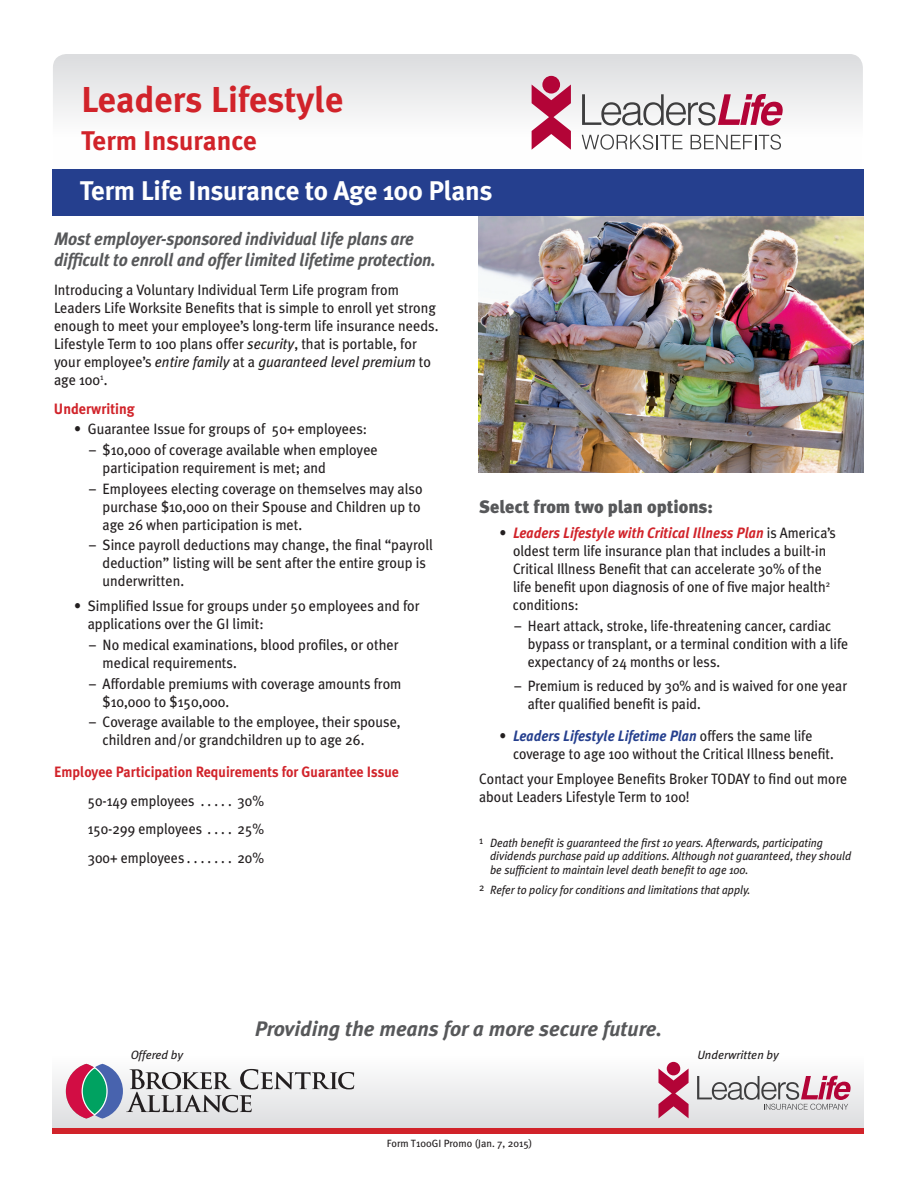
<style>
.page{position:relative;width:918px;height:1188px;background:#fff}
.page>*{position:absolute;margin:0;border:0;box-sizing:border-box;transform-origin:0 0}
.t1{font:700 36px "Meta Plus";color:#d1232a}
.t2{font:700 27px "Meta Plus";letter-spacing:-.01em;color:#fff}
.t3{font:700 27px "Meta Plus";color:#d1232a}
.t4{font:italic 700 21px "Meta Plus";color:#57585a}
.t5{font:italic 700 18px/21px "Meta Plus";letter-spacing:-.01em;color:#57585a;scale:.95 1}
.t6{font:900 18px "Meta Plus";color:#57585a}
.t7{font:15px/18px "Meta Plus";color:#231f20;scale:.95 1}
.t8{font:15px/18px "Meta Plus";color:#231f20;scale:.93 1}
.t9{font:700 15px "Meta Plus";color:#d1232a;scale:.93 1}
.t10{font:700 15px "Meta Plus";color:#d1232a;scale:.95 1}
.t11{font:italic 12px/13.5px "Meta Plus";color:#231f20;scale:.93 1}
.t12{font:italic 12px "Meta Plus";color:#231f20}
.t13{font:10.5px "Meta Plus";color:#231f20}
.s1{font-style:italic}
.s2{font-weight:700;font-style:italic;color:#d1232a}
.s3{font-weight:700;font-style:italic;color:#253f8e}
</style>
<div class="page">
<img style="left:478px;top:216px;width:386px;height:256px">
<div style="left:53px;top:1056px;width:811px;height:73px;background:linear-gradient(to bottom,#fefefe,#dcdddf)"></div>
<svg style="left:53px;top:54px;width:810px;height:127px"></svg>
<svg style="left:582px;top:94px;width:201px;height:32px"></svg>
<div style="left:542px;top:76px;width:18px;height:18px;background:#b30437;border-radius:50%"></div>
<svg style="left:532px;top:85px;width:39px;height:65px"></svg>
<svg style="left:582px;top:134px;width:101px;height:16px"></svg>
<svg style="left:691px;top:134px;width:90px;height:16px"></svg>
<div style="left:53px;top:1129px;width:811px;height:5px;background:#d1232a"></div>
<div style="left:53px;top:169px;width:811px;height:47px;background:#253f8e"></div>
<svg style="left:66px;top:1064px;width:288px;height:55px"></svg>
<svg style="left:697px;top:1076px;width:154px;height:34px"></svg>
<div style="left:667px;top:1062px;width:13px;height:13px;background:#b30437;border-radius:50%"></div>
<svg style="left:658px;top:1069px;width:31px;height:49px;background:#c95f7e"></svg>
<h1 class="t1" style="left:81px;top:79px;width:264px">Leaders Lifestyle</h1>
<h2 class="t3" style="left:81px;top:125px;width:177px">Term Insurance</h2>
<h2 class="t2" style="left:80px;top:175px;width:414px">Term Life Insurance to Age 100 Plans</h2>
<p class="t5" style="left:54px;top:228px;width:403px">Most employer-sponsored individual life plans are difficult to enroll and offer limited lifetime protection.</p>
<p class="t7" style="left:54px;top:281px;width:406px">Introducing a Voluntary Individual Term Life program from Leaders Life Worksite Benefits that is simple to enroll yet strong enough to meet your employee’s long-term life insurance needs.<br>Lifestyle Term to 100 plans offer <span class="s1">security</span>, that is portable, for your employee’s <span class="s1">entire family</span> at a <span class="s1">guaranteed level premium</span> to age 100<sup>1</sup>.</p>
<p class="t10" style="left:54px;top:400px;width:86px">Underwriting</p>
<p class="t7" style="left:74px;top:420px;width:310px">• Guarantee Issue for groups of 50+ employees:</p>
<p class="t7" style="left:103px;top:441px;width:291px;text-indent:-13px">– $10,000 of coverage available when employee participation requirement is met; and</p>
<p class="t7" style="left:103px;top:479px;width:338px;text-indent:-13px">– Employees electing coverage on themselves may also purchase $10,000 on their Spouse and Children up to age 26 when participation is met.</p>
<p class="t7" style="left:103px;top:536px;width:349px;text-indent:-13px">– Since payroll deductions may change, the final “payroll deduction” listing will be sent after the entire group is underwritten.</p>
<p class="t7" style="left:88px;top:597px;width:351px;text-indent:-13px">• Simplified Issue for groups under 50 employees and for applications over the GI limit:</p>
<p class="t7" style="left:103px;top:636px;width:313px;text-indent:-13px">– No medical examinations, blood profiles, or other medical requirements.</p>
<p class="t7" style="left:103px;top:674px;width:316px;text-indent:-13px">– Affordable premiums with coverage amounts from $10,000 to $150,000.</p>
<p class="t7" style="left:103px;top:713px;width:315px;text-indent:-13px">– Coverage available to the employee, their spouse, children and/or grandchildren up to age 26.</p>
<p class="t9" style="left:54px;top:763px;width:372px">Employee Participation Requirements for Guarantee Issue</p>
<p class="t8" style="left:88px;top:791px;width:120px">50-149 employees ......</p>
<p class="t8" style="left:237px;top:791px;width:30px">30%</p>
<p class="t8" style="left:88px;top:820px;width:128px">150-299 employees .....</p>
<p class="t8" style="left:238px;top:820px;width:30px">25%</p>
<p class="t8" style="left:88px;top:849px;width:112px">300+ employees .......</p>
<p class="t8" style="left:237px;top:849px;width:30px">20%</p>
<p class="t6" style="left:479px;top:496px;width:235px">Select from two plan options:</p>
<p class="t7" style="left:513px;top:524px;width:342px;text-indent:-13px">• <span class="s2">Leaders Lifestyle with Critical Illness Plan</span> is America’s oldest term life insurance plan that includes a built-in Critical Illness Benefit that can accelerate 30% of the life benefit upon diagnosis of one of five major health<sup>2 </sup>conditions:</p>
<p class="t7" style="left:528px;top:616px;width:339px;text-indent:-14px">– Heart attack, stroke, life-threatening cancer, cardiac bypass or transplant, or a terminal condition with a life expectancy of 24 months or less.</p>
<p class="t7" style="left:528px;top:677px;width:338px;text-indent:-14px">– Premium is reduced by 30% and is waived for one year after qualified benefit is paid.</p>
<p class="t8" style="left:513px;top:727px;width:347px;text-indent:-14px">• <span class="s3">Leaders Lifestyle Lifetime Plan</span> offers the same life coverage to age 100 without the Critical Illness benefit.</p>
<p class="t8" style="left:479px;top:769px;width:397px">Contact your Employee Benefits Broker TODAY to find out more about Leaders Lifestyle Term to 100!</p>
<p class="t11" style="left:490px;top:836px;width:390px;text-indent:-11px"><sup>1</sup> Death benefit is guaranteed the first 10 years. Afterwards, participating dividends purchase paid up additions. Although not guaranteed, they should be sufficient to maintain level death benefit to age 100.</p>
<p class="t11" style="left:479px;top:883px;width:293px"><sup>2</sup> Refer to policy for conditions and limitations that apply.</p>
<h3 class="t4" style="left:255px;top:1016px;width:409px">Providing the means for a more secure future.</h3>
<p class="t12" style="left:131px;top:1048px;width:54px">Offered by</p>
<p class="t12" style="left:697px;top:1048px;width:83px">Underwritten by</p>
<p class="t13" style="left:387px;top:1137px;width:147px">Form T100GI Promo (Jan. 7, 2015)</p>
</div>
